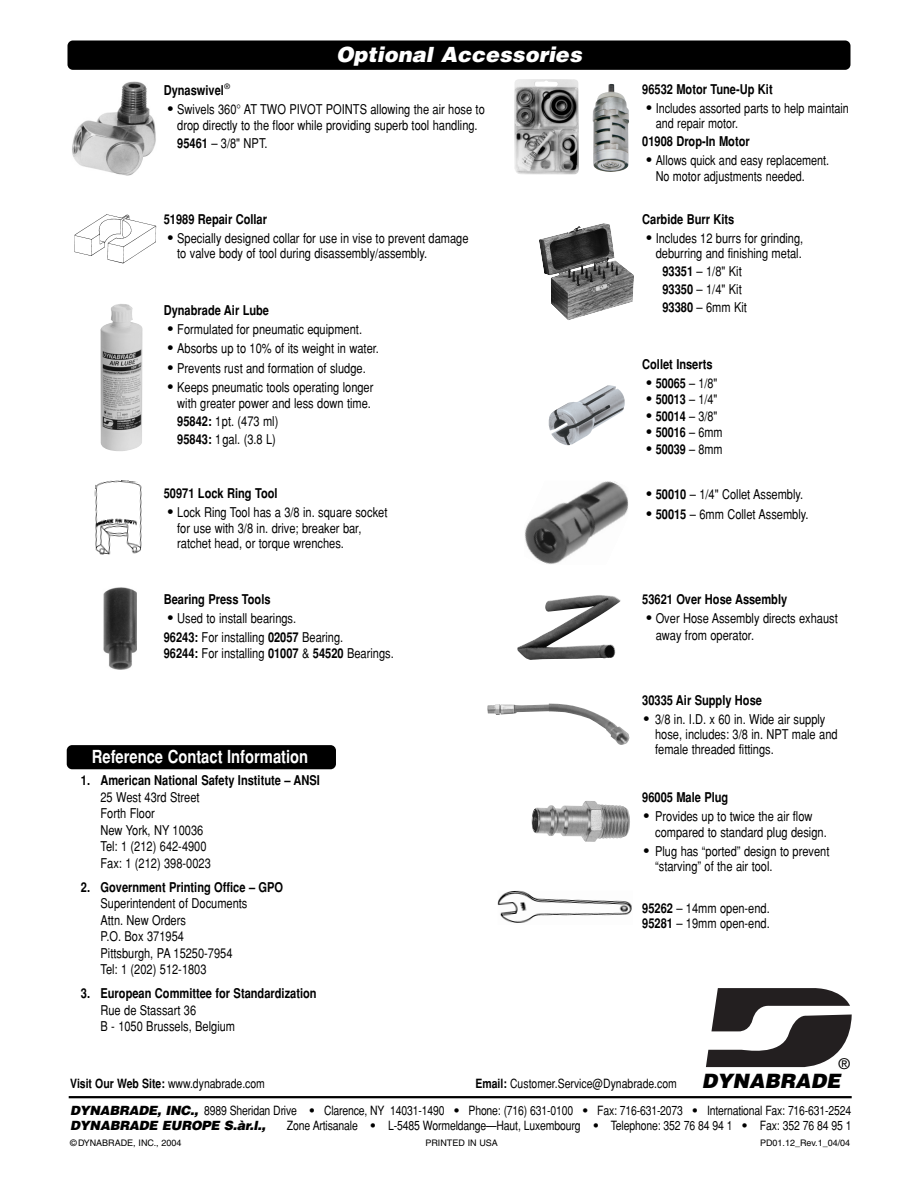
<style>
.page{position:relative;width:918px;height:1188px;background:#fff}
.page>*{position:absolute;margin:0;border:0;box-sizing:border-box;transform-origin:0 0}
.t1{font:italic 900 21px "Helvetica";color:#fff}
.t2{font:italic 900 19.8px "Helvetica";color:#000}
.t3{font:700 18px "Helvetica";color:#fff;scale:.82 1}
.t4{font:14.85px "Helvetica";color:#000}
.t5{font:13.5px/16.5px "Helvetica";color:#000;scale:.82 1}
.t6{font:700 13.5px "Helvetica";color:#000;scale:.82 1}
.t7{font:13.5px/15.6px "Helvetica";color:#000;scale:.8 1}
.t8{font:700 13.5px "Helvetica";color:#000;scale:.8 1}
.t9{font:12.75px/15.3px "Helvetica";letter-spacing:-.015em;color:#000;scale:.82 1}
.t10{font:9px "Helvetica";color:#000}
.s1{font-size:15px}
.s2{font-weight:700}
.s3{font-weight:400;font-size:15px}
.s4{font-weight:400}
.s5{font-weight:900;font-style:italic}
.s6{font-weight:900}
</style>
<div class="page">
<div style="left:67px;top:745px;width:269px;height:24px;background:#000;border-radius:5px"></div>
<svg style="left:706px;top:988px;width:146px;height:79px"></svg>
<hr style="left:69px;top:1096px;width:783px;height:2px;background:#000">
<div style="left:68px;top:40px;width:782px;height:30px;background:#000;border-radius:5px"></div>
<img style="left:514px;top:79px;width:65px;height:96px">
<img style="left:74px;top:214px;width:83px;height:50px">
<img style="left:524px;top:481px;width:104px;height:83px">
<img style="left:100px;top:304px;width:43px;height:147px">
<img style="left:548px;top:385px;width:77px;height:61px">
<img style="left:94px;top:480px;width:48px;height:75px">
<img style="left:539px;top:223px;width:95px;height:97px">
<img style="left:72px;top:81px;width:84px;height:95px">
<img style="left:517px;top:595px;width:104px;height:65px">
<img style="left:487px;top:704px;width:62px;height:11px">
<img style="left:549px;top:703px;width:81px;height:42px">
<img style="left:531px;top:801px;width:99px;height:41px">
<img style="left:498px;top:891px;width:134px;height:32px">
<img style="left:593px;top:84px;width:36px;height:88px">
<img style="left:103px;top:587px;width:34px;height:83px">
<h1 class="t1" style="left:336px;top:46px;width:250px">Optional Accessories</h1>
<p class="t6" style="left:164px;top:85px;width:83px">Dynaswivel<sup>®</sup></p>
<p class="t5" style="left:168px;top:103px;width:388px;line-height:15.6px;text-align:center"><span class="s1">•</span> Swivels 360° AT TWO PIVOT POINTS allowing the air hose to drop directly to the floor while providing superb tool handling.</p>
<p class="t5" style="left:177px;top:136px;width:112px"><span class="s2">95461</span> – 3/8" NPT.</p>
<p class="t6" style="left:164px;top:214px;width:128px">51989 Repair Collar</p>
<p class="t5" style="left:177px;top:231px;width:357px;line-height:15.6px;text-indent:-9px"><span class="s1">•</span> Specially designed collar for use in vise to prevent damage to valve body of tool during disassembly/assembly.</p>
<p class="t6" style="left:164px;top:305px;width:130px">Dynabrade Air Lube</p>
<p class="t5" style="left:168px;top:322px;width:238px"><span class="s1">•</span> Formulated for pneumatic equipment.</p>
<p class="t5" style="left:168px;top:342px;width:259px"><span class="s1">•</span> Absorbs up to 10% of its weight in water.</p>
<p class="t5" style="left:168px;top:361px;width:243px"><span class="s1">•</span> Prevents rust and formation of sludge.</p>
<p class="t5" style="left:168px;top:381px;width:252px;line-height:15.6px;text-align:center"><span class="s1">•</span> Keeps pneumatic tools operating longer with greater power and less down time.</p>
<p class="t5" style="left:177px;top:413px;width:125px;line-height:18px"><span class="s2">95842:</span> 1pt. (473 ml)<br><span class="s2">95843:</span> 1gal. (3.8 L)</p>
<p class="t6" style="left:164px;top:488px;width:140px">50971 Lock Ring Tool</p>
<p class="t5" style="left:177px;top:506px;width:258px;line-height:15.3px;text-indent:-9px"><span class="s1">•</span> Lock Ring Tool has a 3/8 in. square socket for use with 3/8 in. drive; breaker bar, ratchet head, or torque wrenches.</p>
<p class="t6" style="left:164px;top:595px;width:132px">Bearing Press Tools</p>
<p class="t5" style="left:164px;top:611px;width:221px;line-height:18.6px;text-indent:4px"><span class="s1">•</span> Used to install bearings.<br><span class="s2">96243:</span> For installing <span class="s2">02057</span> Bearing.</p>
<p class="t5" style="left:164px;top:647px;width:282px"><span class="s2">96244:</span> For installing <span class="s2">01007</span> &amp; <span class="s2">54520</span> Bearings.</p>
<h3 class="t3" style="left:92px;top:750px;width:265px">Reference Contact Information</h3>
<p class="t6" style="left:81px;top:776px;width:293px">1. American National Safety Institute – ANSI</p>
<p class="t5" style="left:101px;top:790px;width:136px">25 West 43rd Street<br>Forth Floor<br>New York, NY 10036<br>Tel: 1 (212) 642-4900<br>Fax: 1 (212) 398-0023</p>
<p class="t6" style="left:81px;top:882px;width:248px">2. Government Printing Office – GPO</p>
<p class="t5" style="left:101px;top:896px;width:181px">Superintendent of Documents<br>Attn. New Orders<br>P.O. Box 371954<br>Pittsburgh, PA 15250-7954<br>Tel: 1 (202) 512-1803</p>
<p class="t6" style="left:81px;top:989px;width:289px">3. European Committee for Standardization</p>
<p class="t5" style="left:101px;top:1003px;width:166px">Rue de Stassart 36<br>B - 1050 Brussels, Belgium</p>
<p class="t6" style="left:642px;top:84px;width:161px">96532 Motor Tune-Up Kit</p>
<p class="t7" style="left:656px;top:101px;width:243px;text-indent:-9px"><span class="s1">•</span> Includes assorted parts to help maintain and repair motor.</p>
<p class="t6" style="left:642px;top:137px;width:133px">01908 Drop-In Motor</p>
<p class="t7" style="left:656px;top:154px;width:219px;text-indent:-9px"><span class="s1">•</span> Allows quick and easy replacement.<br>No motor adjustments needed.</p>
<p class="t6" style="left:642px;top:214px;width:114px">Carbide Burr Kits</p>
<p class="t5" style="left:646px;top:231px;width:193px;line-height:15.6px;text-align:center"><span class="s1">•</span> Includes 12 burrs for grinding, deburring and finishing metal.</p>
<p class="t5" style="left:662px;top:264px;width:105px;line-height:18px"><span class="s2">93351</span> – 1/8" Kit<br><span class="s2">93350</span> – 1/4" Kit<br><span class="s2">93380</span> – 6mm Kit</p>
<p class="t6" style="left:642px;top:359px;width:87px">Collet Inserts</p>
<p class="t8" style="left:646px;top:378px;width:90px"><span class="s3">•</span> 50065 <span class="s4">– 1/8"</span></p>
<p class="t8" style="left:646px;top:395px;width:90px"><span class="s3">•</span> 50013 <span class="s4">– 1/4"</span></p>
<p class="t8" style="left:646px;top:411px;width:90px"><span class="s3">•</span> 50014 <span class="s4">– 3/8"</span></p>
<p class="t8" style="left:646px;top:428px;width:97px"><span class="s3">•</span> 50016 <span class="s4">– 6mm</span></p>
<p class="t8" style="left:646px;top:444px;width:97px"><span class="s3">•</span> 50039 <span class="s4">– 8mm</span></p>
<p class="t5" style="left:646px;top:487px;width:193px"><span class="s1">•</span> <span class="s2">50010</span> – 1/4" Collet Assembly.</p>
<p class="t5" style="left:646px;top:507px;width:199px"><span class="s1">•</span> <span class="s2">50015</span> – 6mm Collet Assembly.</p>
<p class="t6" style="left:642px;top:595px;width:178px">53621 Over Hose Assembly</p>
<p class="t5" style="left:656px;top:612px;width:224px;text-indent:-9px"><span class="s1">•</span> Over Hose Assembly directs exhaust away from operator.</p>
<p class="t6" style="left:642px;top:695px;width:148px">30335 Air Supply Hose</p>
<p class="t5" style="left:655px;top:713px;width:224px;line-height:15.3px;text-indent:-11px"><span class="s1">•</span> 3/8 in. I.D. x 60 in. Wide air supply hose, includes: 3/8 in. NPT male and female threaded fittings.</p>
<p class="t6" style="left:642px;top:793px;width:107px">96005 Male Plug</p>
<p class="t5" style="left:655px;top:810px;width:211px;line-height:15.6px;text-indent:-11px"><span class="s1">•</span> Provides up to twice the air flow compared to standard plug design.</p>
<p class="t5" style="left:655px;top:845px;width:214px;line-height:15.6px;text-indent:-11px"><span class="s1">•</span> Plug has “ported” design to prevent “starving” of the air tool.</p>
<p class="t5" style="left:642px;top:902px;width:157px;line-height:15px"><span class="s2">95262</span> – 14mm open-end.<br><span class="s2">95281</span> – 19mm open-end.</p>
<p class="t4" style="left:839px;top:1058px;width:12px">®</p>
<p class="t9" style="left:70px;top:1104px;width:954px"><span class="s5">DYNABRADE, INC.,</span> 8989 Sheridan Drive <span class="s6">•</span> Clarence, NY 14031-1490 <span class="s6">•</span> Phone: (716) 631-0100 <span class="s6">•</span> Fax: 716-631-2073 <span class="s6">•</span> International Fax: 716-631-2524<br><span class="s5">DYNABRADE EUROPE S.àr.l.,</span></p>
<h2 class="t2" style="left:702px;top:1074px;width:140px">DYNABRADE</h2>
<p class="t9" style="left:70px;top:1077px;width:239px"><span class="s2">Visit Our Web Site:</span> www.dynabrade.com</p>
<p class="t9" style="left:476px;top:1077px;width:247px"><span class="s2">Email:</span> Customer.Service@Dynabrade.com</p>
<p class="t9" style="left:287px;top:1119px;width:690px">Zone Artisanale <span class="s6">•</span> L-5485 Wormeldange—Haut, Luxembourg <span class="s6">•</span> Telephone: 352 76 84 94 1 <span class="s6">•</span> Fax: 352 76 84 95 1</p>
<p class="t10" style="left:70px;top:1140px;width:113px">©DYNABRADE, INC., 2004</p>
<p class="t10" style="left:425px;top:1140px;width:74px">PRINTED IN USA</p>
<p class="t10" style="left:760px;top:1140px;width:92px">PD01.12_Rev.1_04/04</p>
</div>
